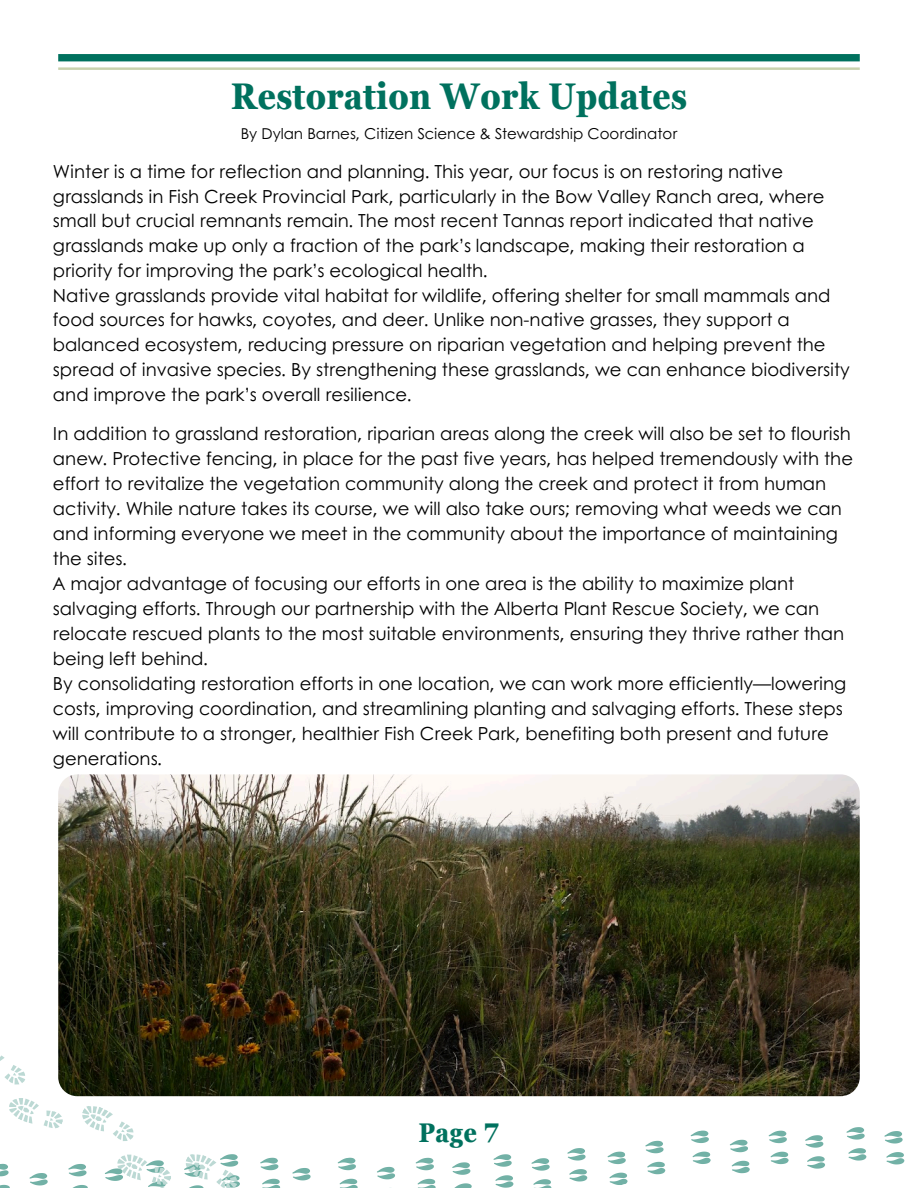
<style>
.page{position:relative;width:918px;height:1188px;background:#fff}
.page>*{position:absolute;margin:0;border:0;box-sizing:border-box;transform-origin:0 0}
.t1{font:700 condensed 37.05px "Georgia Pro";color:#00715e}
.t2{font:700 condensed 27px "Georgia Pro";color:#00715e}
.t3{font:18px/25px "Century Gothic";color:#000}
.t4{font:15px "Century Gothic";color:#000}
</style>
<div class="page">
<div style="left:58px;top:54px;width:802px;height:7px;background:#00715e"></div>
<hr style="left:58px;top:67px;width:802px;height:3px;background:#c8d2ad">
<img style="left:58px;top:774px;width:802px;height:322px;border-radius:19px">
<svg style="left:607px;top:1151px;width:21px;height:34px"></svg>
<svg style="left:567px;top:1148px;width:21px;height:34px"></svg>
<svg style="left:531px;top:1158px;width:21px;height:30px"></svg>
<svg style="left:493px;top:1154px;width:21px;height:34px"></svg>
<svg style="left:452px;top:1162px;width:20px;height:26px"></svg>
<svg style="left:415px;top:1157px;width:21px;height:31px"></svg>
<svg style="left:377px;top:1166px;width:18px;height:22px"></svg>
<svg style="left:337px;top:1157px;width:21px;height:31px"></svg>
<svg style="left:292px;top:1168px;width:19px;height:13px"></svg>
<svg style="left:260px;top:1157px;width:21px;height:31px"></svg>
<svg style="left:68px;top:1164px;width:20px;height:24px"></svg>
<svg style="left:29px;top:1173px;width:19px;height:13px"></svg>
<svg style="left:0;top:1163px;width:10px;height:25px"></svg>
<svg style="left:884px;top:1131px;width:21px;height:34px"></svg>
<svg style="left:846px;top:1127px;width:21px;height:34px"></svg>
<svg style="left:805px;top:1135px;width:20px;height:34px"></svg>
<svg style="left:768px;top:1130px;width:21px;height:35px"></svg>
<svg style="left:729px;top:1139px;width:21px;height:35px"></svg>
<svg style="left:690px;top:1130px;width:21px;height:34px"></svg>
<svg style="left:645px;top:1140px;width:21px;height:35px"></svg>
<svg style="left:184px;top:1154px;width:56px;height:34px"></svg>
<svg style="left:82px;top:1106px;width:52px;height:35px"></svg>
<svg style="left:104px;top:1154px;width:67px;height:34px"></svg>
<svg style="left:0;top:1055px;width:25px;height:30px"></svg>
<svg style="left:9px;top:1098px;width:54px;height:31px"></svg>
<h1 class="t1" style="left:231px;top:75px;width:458px">Restoration Work Updates</h1>
<p class="t4" style="left:241px;top:122px;width:438px">By Dylan Barnes, Citizen Science &amp; Stewardship Coordinator</p>
<h3 class="t3" style="left:53px;top:158px;width:798px">Winter is a time for reflection and planning. This year, our focus is on restoring native grasslands in Fish Creek Provincial Park, particularly in the Bow Valley Ranch area, where small but crucial remnants remain. The most recent Tannas report indicated that native grasslands make up only a fraction of the park’s landscape, making their restoration a priority for improving the park’s ecological health.<br>Native grasslands provide vital habitat for wildlife, offering shelter for small mammals and food sources for hawks, coyotes, and deer. Unlike non-native grasses, they support a balanced ecosystem, reducing pressure on riparian vegetation and helping prevent the spread of invasive species. By strengthening these grasslands, we can enhance biodiversity and improve the park’s overall resilience.</h3>
<h3 class="t3" style="left:53px;top:420px;width:802px">In addition to grassland restoration, riparian areas along the creek will also be set to flourish anew. Protective fencing, in place for the past five years, has helped tremendously with the effort to revitalize the vegetation community along the creek and protect it from human activity. While nature takes its course, we will also take ours; removing what weeds we can and informing everyone we meet in the community about the importance of maintaining the sites.<br>A major advantage of focusing our efforts in one area is the ability to maximize plant salvaging efforts. Through our partnership with the Alberta Plant Rescue Society, we can relocate rescued plants to the most suitable environments, ensuring they thrive rather than being left behind.<br>By consolidating restoration efforts in one location, we can work more efficiently—lowering costs, improving coordination, and streamlining planting and salvaging efforts. These steps will contribute to a stronger, healthier Fish Creek Park, benefiting both present and future generations.</h3>
<p class="t2" style="left:418px;top:1118px;width:82px">Page 7</p>
</div>
